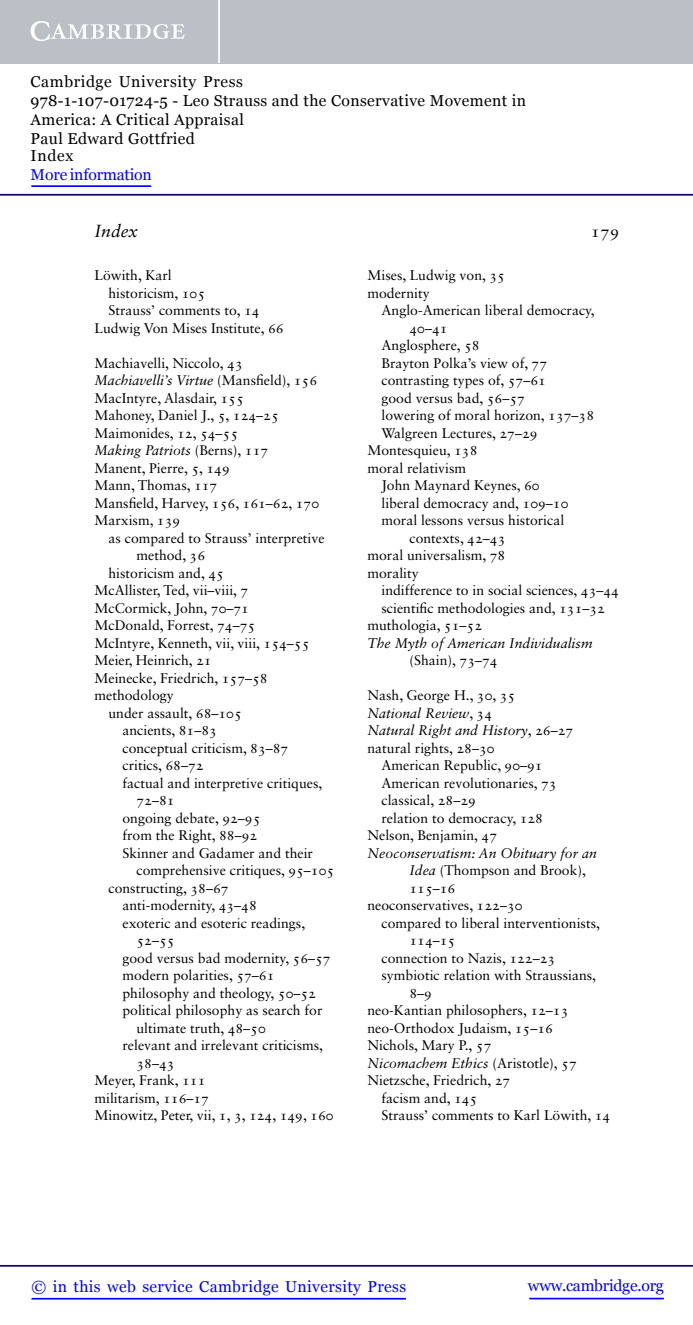
<style>
.page{position:relative;width:693px;height:1325px;background:#fff}
.page>*{position:absolute;margin:0;border:0;box-sizing:border-box;transform-origin:0 0}
.t1{font:italic 17.5px "Sabon LT Std";color:#000}
.t2{font:16.62px "Sabon LT Std";color:#000}
.t3{font:15.75px/18.6px "Georgia";letter-spacing:.025em;color:#000}
.t4{font:15.75px "Georgia";letter-spacing:.025em;color:#00f}
.t5{font:15.75px "Georgia";letter-spacing:-.015em;color:#00f}
.t6{font:15.75px "Georgia";letter-spacing:-.01em;color:#00f}
.t7{font:14px/17.5px "Sabon LT Std";color:#000}
.t8{font:italic 14px "Sabon LT Std";color:#000}
.s1{font-style:italic}
.s2{font-style:normal}
</style>
<div class="page">
<hr style="left:529px;top:1298px;width:135px;height:1px;background:#00f">
<hr style="left:0;top:1265px;width:693px;height:1px;background:#150666">
<hr style="left:32px;top:1298px;width:374px;height:1px;background:#00f">
<div style="left:0;top:0;width:693px;height:63px;background:#bac0c6"></div>
<svg style="left:31px;top:21px;width:154px;height:20px"></svg>
<hr style="left:218px;top:0;width:2px;height:63px;background:#fff">
<hr style="left:0;top:194px;width:693px;height:2px;background:#150666">
<hr style="left:31px;top:185px;width:120px;height:2px;background:#00f">
<p class="t3" style="left:31px;top:72px;width:497px">Cambridge University Press<br>978-1-107-01724-5 - Leo Strauss and the Conservative Movement in<br>America: A Critical Appraisal<br>Paul Edward Gottfried<br>Index</p>
<p class="t6" style="left:31px;top:166px;width:123px">More information</p>
<p class="t1" style="left:95px;top:224px;width:45px">Index</p>
<p class="t2" style="left:591px;top:224px;width:30px">179</p>
<p class="t7" style="left:95px;top:268px;width:79px">Löwith, Karl</p>
<p class="t7" style="left:109px;top:285px;width:98px">historicism, 105</p>
<p class="t7" style="left:109px;top:303px;width:153px">Strauss’ comments to, 14</p>
<p class="t7" style="left:95px;top:320px;width:191px">Ludwig Von Mises Institute, 66</p>
<p class="t7" style="left:95px;top:355px;width:226px">Machiavelli, Niccolo, 43<br><span class="s1">Machiavelli’s Virtue</span> (Mansfield), 156<br>MacIntyre, Alasdair, 155<br>Mahoney, Daniel J., 5 , 124–25<br>Maimonides, 12 , 54–55<br><span class="s1">Making Patriots</span> (Berns), 117<br>Manent, Pierre, 5 , 149<br>Mann, Thomas, 117<br>Mansfield, Harvey, 156 , 161–62 , 170<br>Marxism, 139</p>
<p class="t7" style="left:109px;top:530px;width:218px">as compared to Strauss’ interpretive</p>
<p class="t7" style="left:137px;top:548px;width:70px">method, 36</p>
<p class="t7" style="left:109px;top:565px;width:117px">historicism and, 45</p>
<p class="t7" style="left:95px;top:583px;width:155px">McAllister, Ted, vii–viii , 7</p>
<p class="t7" style="left:95px;top:600px;width:156px">McCormick, John, 70–71</p>
<p class="t7" style="left:95px;top:618px;width:162px">McDonald, Forrest, 74–75</p>
<p class="t7" style="left:95px;top:635px;width:216px">McIntyre, Kenneth, vii , viii , 154–55</p>
<p class="t7" style="left:95px;top:653px;width:119px">Meier, Heinrich, 21</p>
<p class="t7" style="left:95px;top:670px;width:175px">Meinecke, Friedrich, 157–58</p>
<p class="t7" style="left:95px;top:688px;width:81px">methodology</p>
<p class="t7" style="left:109px;top:705px;width:135px">under assault, 68–105</p>
<p class="t7" style="left:123px;top:723px;width:96px">ancients, 81–83</p>
<p class="t7" style="left:123px;top:740px;width:167px">conceptual criticism, 83–87</p>
<p class="t7" style="left:123px;top:758px;width:83px">critics, 68–72</p>
<p class="t7" style="left:123px;top:775px;width:201px">factual and interpretive critiques,</p>
<p class="t7" style="left:137px;top:793px;width:40px">72–81</p>
<p class="t7" style="left:123px;top:810px;width:139px">ongoing debate, 92–95</p>
<p class="t7" style="left:123px;top:828px;width:136px">from the Right, 88–92</p>
<p class="t7" style="left:123px;top:845px;width:192px">Skinner and Gadamer and their</p>
<p class="t7" style="left:137px;top:863px;width:199px">comprehensive critiques, 95–105</p>
<p class="t7" style="left:109px;top:880px;width:122px">constructing, 38–67</p>
<p class="t7" style="left:123px;top:898px;width:136px">anti-modernity, 43–48</p>
<p class="t7" style="left:123px;top:915px;width:184px">exoteric and esoteric readings,</p>
<p class="t7" style="left:137px;top:933px;width:40px">52–55</p>
<p class="t7" style="left:123px;top:950px;width:210px">good versus bad modernity, 56–57</p>
<p class="t7" style="left:123px;top:968px;width:153px">modern polarities, 57–61</p>
<p class="t7" style="left:123px;top:985px;width:195px">philosophy and theology, 50–52</p>
<p class="t7" style="left:123px;top:1003px;width:201px">political philosophy as search for</p>
<p class="t7" style="left:137px;top:1020px;width:131px">ultimate truth, 48–50</p>
<p class="t7" style="left:123px;top:1038px;width:202px">relevant and irrelevant criticisms,</p>
<p class="t7" style="left:137px;top:1055px;width:40px">38–43</p>
<p class="t7" style="left:95px;top:1073px;width:113px">Meyer, Frank, 111</p>
<p class="t7" style="left:95px;top:1090px;width:116px">militarism, 116–17</p>
<p class="t7" style="left:95px;top:1108px;width:241px">Minowitz, Peter, vii , 1 , 3 , 124 , 149 , 160</p>
<p class="t7" style="left:368px;top:268px;width:139px">Mises, Ludwig von, 35 modernity</p>
<p class="t7" style="left:382px;top:303px;width:215px">Anglo-American liberal democracy,</p>
<p class="t7" style="left:410px;top:320px;width:40px">40–41</p>
<p class="t7" style="left:382px;top:338px;width:100px">Anglosphere, 58</p>
<p class="t7" style="left:382px;top:355px;width:167px">Brayton Polka’s view of, 77</p>
<p class="t7" style="left:382px;top:373px;width:166px">contrasting types of, 57–61</p>
<p class="t7" style="left:382px;top:390px;width:145px">good versus bad, 56–57</p>
<p class="t7" style="left:382px;top:408px;width:214px">lowering of moral horizon, 137–38</p>
<p class="t7" style="left:382px;top:425px;width:158px">Walgreen Lectures, 27–29</p>
<p class="t7" style="left:368px;top:443px;width:111px">Montesquieu, 138</p>
<p class="t7" style="left:368px;top:460px;width:100px">moral relativism</p>
<p class="t7" style="left:382px;top:478px;width:160px">John Maynard Keynes, 60</p>
<p class="t7" style="left:382px;top:495px;width:188px">liberal democracy and, 109–10</p>
<p class="t7" style="left:382px;top:513px;width:184px">moral lessons versus historical</p>
<p class="t7" style="left:410px;top:530px;width:97px">contexts, 42–43</p>
<p class="t7" style="left:368px;top:548px;width:139px">moral universalism, 78</p>
<p class="t7" style="left:368px;top:565px;width:53px">morality</p>
<p class="t7" style="left:382px;top:583px;width:239px">indifference to in social sciences, 43–44</p>
<p class="t7" style="left:382px;top:600px;width:225px">scientific methodologies and, 131–32</p>
<p class="t7" style="left:368px;top:618px;width:116px">muthologia, 51–52</p>
<p class="t8" style="left:368px;top:637px;width:227px">The Myth of American Individualism</p>
<p class="t7" style="left:410px;top:653px;width:90px">(Shain), 73–74</p>
<p class="t7" style="left:368px;top:688px;width:149px">Nash, George H., 30 , 35</p>
<p class="t8" style="left:368px;top:707px;width:126px">National Review<span class="s2">, 34</span></p>
<p class="t8" style="left:368px;top:725px;width:207px">Natural Right and History<span class="s2">, 26–27</span></p>
<p class="t7" style="left:368px;top:740px;width:129px">natural rights, 28–30</p>
<p class="t7" style="left:382px;top:758px;width:163px">American Republic, 90–91</p>
<p class="t7" style="left:382px;top:775px;width:177px">American revolutionaries, 73</p>
<p class="t7" style="left:382px;top:793px;width:96px">classical, 28–29</p>
<p class="t7" style="left:382px;top:810px;width:163px">relation to democracy, 128</p>
<p class="t7" style="left:368px;top:828px;width:131px">Nelson, Benjamin, 47</p>
<p class="t8" style="left:368px;top:847px;width:231px">Neoconservatism: An Obituary for an</p>
<p class="t7" style="left:410px;top:863px;width:178px"><span class="s1">Idea</span> (Thompson and Brook),</p>
<p class="t7" style="left:410px;top:880px;width:47px">115–16</p>
<p class="t7" style="left:368px;top:898px;width:157px">neoconservatives, 122–30</p>
<p class="t7" style="left:382px;top:915px;width:220px">compared to liberal interventionists,</p>
<p class="t7" style="left:410px;top:933px;width:47px">114–15</p>
<p class="t7" style="left:382px;top:950px;width:175px">connection to Nazis, 122–23</p>
<p class="t7" style="left:382px;top:968px;width:216px">symbiotic relation with Straussians,</p>
<p class="t7" style="left:410px;top:985px;width:24px">8–9</p>
<p class="t7" style="left:368px;top:1003px;width:203px">neo-Kantian philosophers, 12–13</p>
<p class="t7" style="left:368px;top:1020px;width:187px">neo-Orthodox Judaism, 15–16</p>
<p class="t7" style="left:368px;top:1038px;width:125px">Nichols, Mary P., 57</p>
<p class="t8" style="left:368px;top:1057px;width:211px">Nicomachem Ethics <span class="s2">(Aristotle), 57</span></p>
<p class="t7" style="left:368px;top:1073px;width:144px">Nietzsche, Friedrich, 27</p>
<p class="t7" style="left:382px;top:1090px;width:97px">facism and, 145</p>
<p class="t7" style="left:382px;top:1108px;width:230px">Strauss’ comments to Karl Löwith, 14</p>
<p class="t4" style="left:32px;top:1277px;width:376px">© in this web service Cambridge University Press</p>
<p class="t5" style="left:528px;top:1277px;width:137px">www.cambridge.org</p>
</div>
